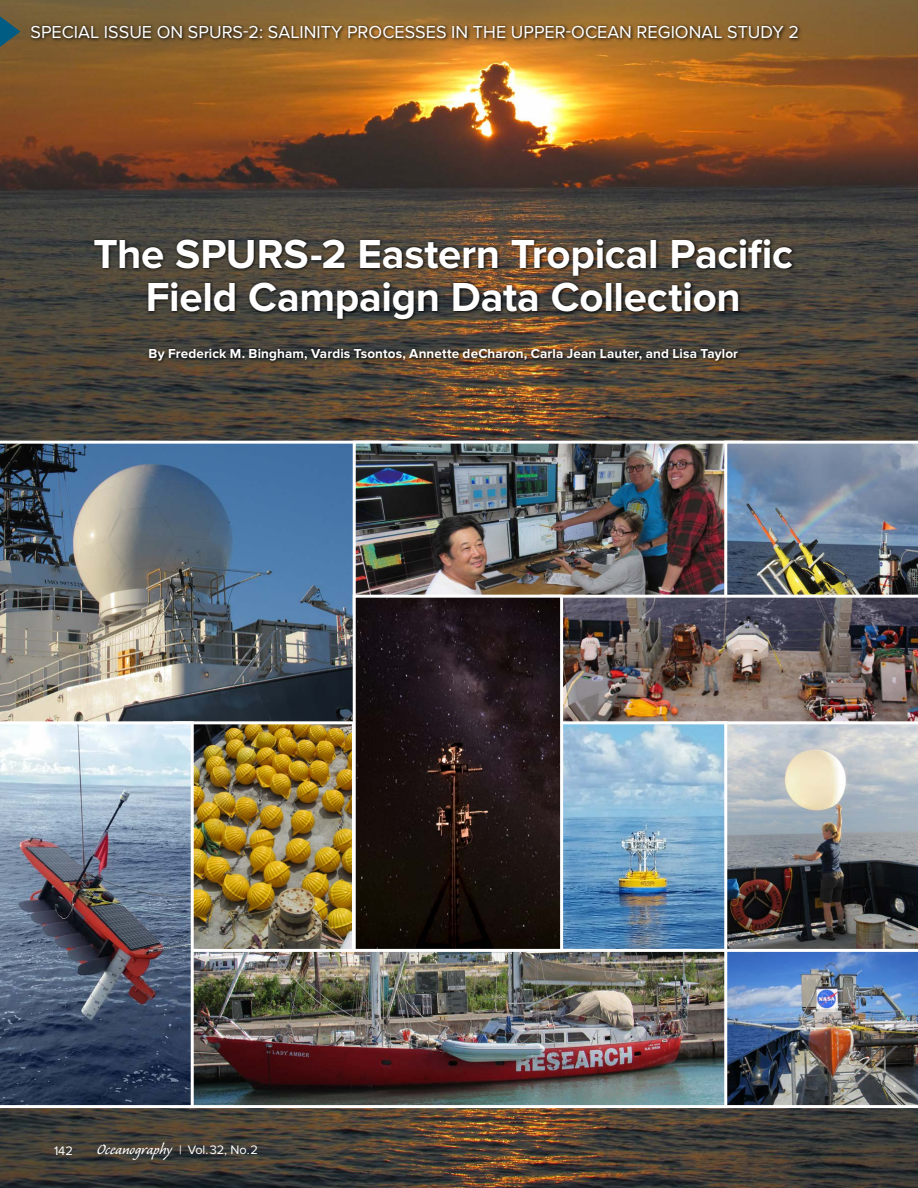
<style>
.page{position:relative;width:918px;height:1188px;background:#fff}
.page>*{position:absolute;margin:0;border:0;box-sizing:border-box;transform-origin:0 0}
.t1{font:700 42px/43.5px "Proxima Nova";letter-spacing:-.01em;color:#fff;text-align:center}
.t2{font:18.75px "Caliban Std";color:#fff}
.t3{font:18px "Proxima Nova";color:#fff}
.t4{font:700 13.5px "Proxima Nova";letter-spacing:.01em;color:#fff}
.t5{font:12.75px "Proxima Nova";color:#fff}
.s1{font-family:"Proxima Nova";font-size:12.75px}
</style>
<div class="page">
<img style="left:0;top:1108px;width:918px;height:80px">
<img style="left:0;top:0;width:918px;height:441px">
<img style="left:0;top:443px;width:353px;height:278px">
<img style="left:357px;top:445px;width:367px;height:150px">
<div style="left:353px;top:441px;width:390px;height:173px;border:3px solid #fff"></div>
<img style="left:724px;top:441px;width:194px;height:154px">
<img style="left:194px;top:725px;width:157px;height:224px">
<div style="left:173px;top:721px;width:182px;height:268px;border:3px solid #fff"></div>
<img style="left:563px;top:595px;width:355px;height:126px">
<svg style="left:92px;top:237px;width:705px;height:128px;background:#43392e"></svg>
<svg style="left:29px;top:23px;width:773px;height:20px;background:#795627"></svg>
<svg style="left:0;top:16px;width:21px;height:31px"></svg>
<img style="left:727px;top:721px;width:191px;height:228px">
<img style="left:563px;top:725px;width:160px;height:224px">
<div style="left:550px;top:721px;width:177px;height:255px;border:3px solid #fff"></div>
<img style="left:357px;top:599px;width:202px;height:350px">
<div style="left:353px;top:595px;width:210px;height:377px;border:3px solid #fff"></div>
<img style="left:727px;top:951px;width:191px;height:155px">
<img style="left:194px;top:953px;width:529px;height:151px">
<div style="left:173px;top:949px;width:554px;height:159px;border:3px solid #fff"></div>
<img style="left:0;top:721px;width:194px;height:387px">
<h3 class="t3" style="left:30px;top:21px;width:770px">SPECIAL ISSUE ON SPURS-2: SALINITY PROCESSES IN THE UPPER-OCEAN REGIONAL STUDY 2</h3>
<h1 class="t1" style="left:93px;top:233px;width:701px">The SPURS-2 Eastern Tropical Pacific<br>Field Campaign Data Collection</h1>
<p class="t4" style="left:149px;top:346px;width:591px">By Frederick M. Bingham, Vardis Tsontos, Annette deCharon, Carla Jean Lauter, and Lisa Taylor</p>
<p class="t5" style="left:54px;top:1143px;width:20px">142</p>
<h2 class="t2" style="left:97px;top:1140px;width:163px">Oceanography <span class="s1">| Vol.32, No.2</span></h2>
</div>
